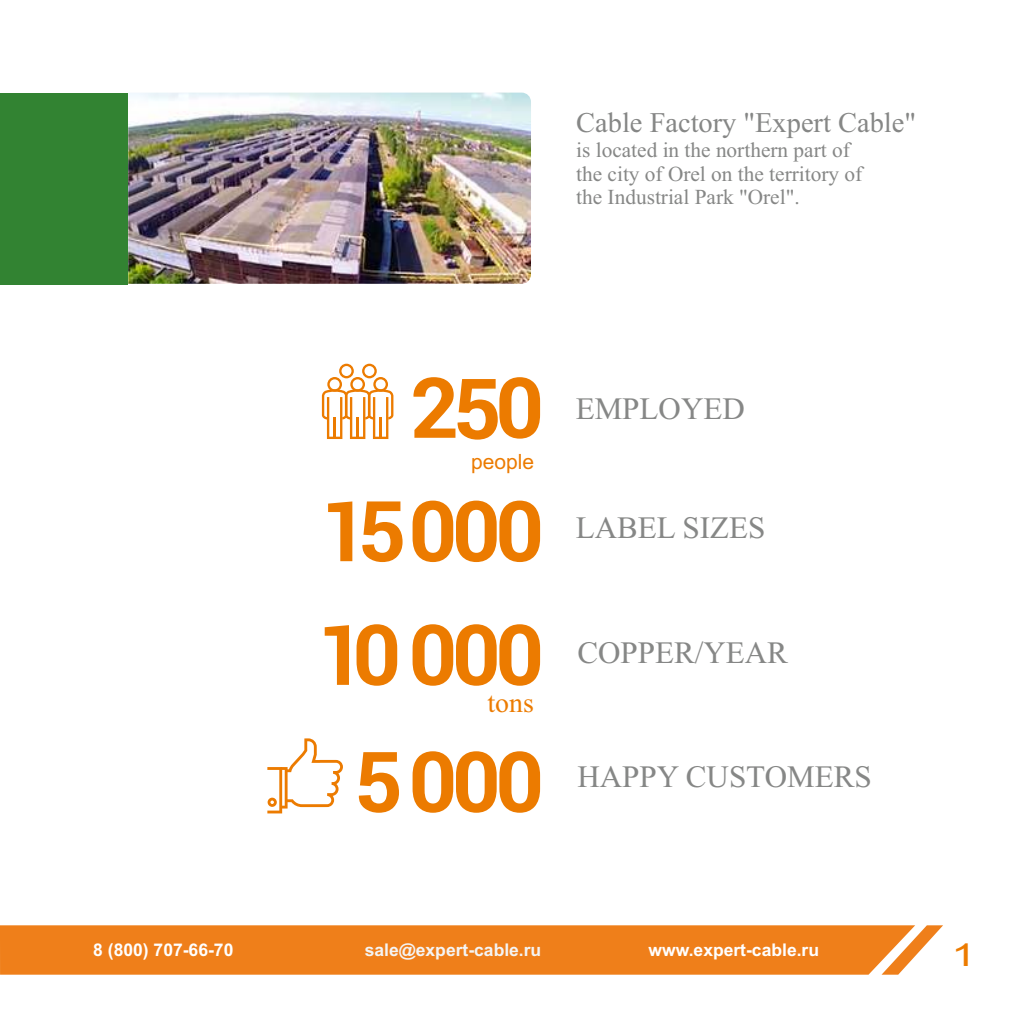
<style>
.page{position:relative;width:1017px;height:1017px;background:#fff}
.page>*{position:absolute;margin:0;border:0;box-sizing:border-box;transform-origin:0 0}
.t1{font:31.5px "Arial";color:#ec7b00;scale:1.4 1}
.t2{font:31.15px "Times New Roman";color:#868786}
.t3{font:28.35px "Times New Roman";color:#868786}
.t4{font:27.82px "Times New Roman";color:#ec7b00}
.t5{font:21.35px/23.6px "Times New Roman";color:#868786}
.t6{font:21px "Arial";color:#ec7b00}
.t7{font:700 17.5px "Arial";color:#fff}
.t8{font:700 17.5px "Arial";color:#f4f4f4}
</style>
<div class="page">
<svg style="left:328px;top:501px;width:24px;height:60px"></svg>
<svg style="left:412px;top:500px;width:128px;height:62px"></svg>
<svg style="left:325px;top:625px;width:24px;height:60px"></svg>
<svg style="left:356px;top:624px;width:41px;height:62px"></svg>
<svg style="left:412px;top:624px;width:128px;height:62px"></svg>
<svg style="left:359px;top:752px;width:40px;height:61px"></svg>
<svg style="left:412px;top:751px;width:128px;height:62px"></svg>
<svg style="left:322px;top:364px;width:71px;height:75px"></svg>
<img style="left:128px;top:93px;width:403px;height:191px">
<div style="left:0;top:93px;width:128px;height:191px;background:#328332"></div>
<svg style="left:267px;top:738px;width:76px;height:75px"></svg>
<svg style="left:413px;top:377px;width:127px;height:63px"></svg>
<svg style="left:362px;top:501px;width:40px;height:61px"></svg>
<svg style="left:89px;top:974px;width:202px;height:1px"></svg>
<svg style="left:915px;top:925px;width:28px;height:31px"></svg>
<div style="left:0;top:925px;width:915px;height:49px;background:#ef7f1a"></div>
<h3 class="t3" style="left:576px;top:112px;width:341px">Cable Factory "Expert Cable"</h3>
<p class="t5" style="left:576px;top:140px;width:287px">is located in the northern part of the city of Orel on the territory of the Industrial Park "Orel".</p>
<p class="t6" style="left:471px;top:454px;width:65px">people</p>
<h3 class="t4" style="left:487px;top:693px;width:48px">tons</h3>
<h2 class="t2" style="left:576px;top:398px;width:171px">EMPLOYED</h2>
<h2 class="t2" style="left:576px;top:517px;width:191px">LABEL SIZES</h2>
<h2 class="t2" style="left:577px;top:642px;width:212px">COPPER/YEAR</h2>
<h2 class="t2" style="left:577px;top:765px;width:296px">HAPPY CUSTOMERS</h2>
<p class="t7" style="left:93px;top:943px;width:142px">8 (800) 707-66-70</p>
<p class="t8" style="left:365px;top:943px;width:178px">sale@expert-cable.ru</p>
<p class="t7" style="left:648px;top:943px;width:172px">www.expert-cable.ru</p>
<h1 class="t1" style="left:951px;top:943px;width:19px">1</h1>
</div>
